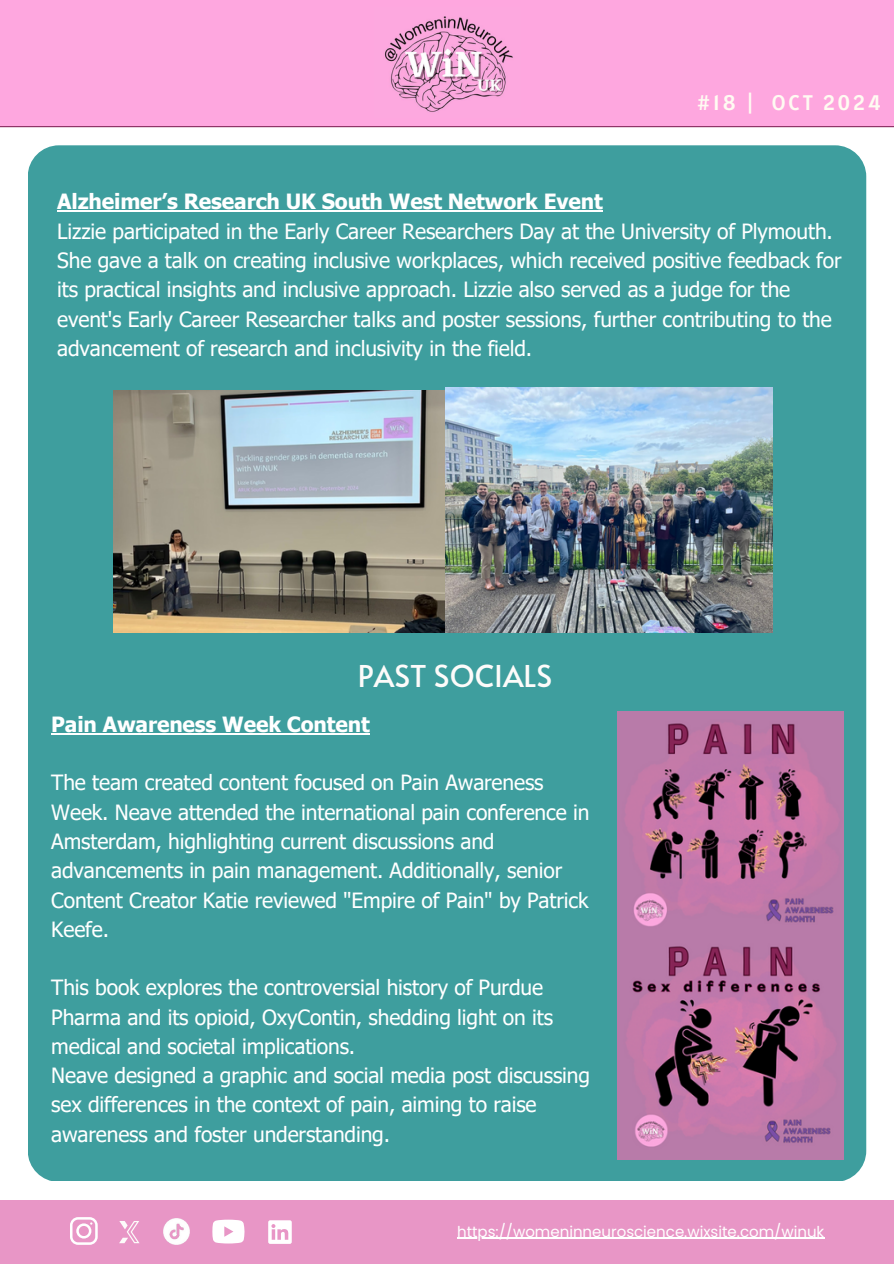
<style>
.page{position:relative;width:894px;height:1264px;background:#fff}
.page>*{position:absolute;margin:0;border:0;box-sizing:border-box;transform-origin:0 0}
.t1{font:30px "Alata";color:#fdfbfa}
.t2{font:21px/29.2px "Tahoma";letter-spacing:-.005em;color:#fff}
.t3{font:700 21px "Tahoma";letter-spacing:-.005em;color:#fff}
.t4{font:21px "Alatsi";letter-spacing:.145em;color:#fffbf2}
.t5{font:15px "Poppins";color:#fff}
.s1{font-weight:700}
</style>
<div class="page">
<hr style="left:0;top:126px;width:893px;height:1px;background:#87255b">
<div style="left:0;top:0;width:893px;height:125px;background:#fea7df"></div>
<div style="left:28px;top:145px;width:838px;height:1035px;background:#3e9e9e"></div>
<img style="left:384px;top:16px;width:129px;height:96px">
<div style="left:0;top:1200px;width:893px;height:63px;background:#e896c6"></div>
<svg style="left:119px;top:1221px;width:20px;height:22px"></svg>
<img style="left:163px;top:1218px;width:26px;height:26px">
<svg style="left:212px;top:1219px;width:32px;height:24px"></svg>
<svg style="left:268px;top:1220px;width:24px;height:23px"></svg>
<hr style="left:457px;top:1237px;width:367px;height:1px;background:#fff">
<svg style="left:70px;top:1217px;width:28px;height:27px"></svg>
<img style="left:617px;top:711px;width:225px;height:448px">
<hr style="left:51px;top:733px;width:318px;height:1px;background:#fff">
<img style="left:114px;top:390px;width:331px;height:242px">
<img style="left:445px;top:387px;width:327px;height:245px">
<hr style="left:57px;top:210px;width:545px;height:2px;background:#fff">
<p class="t4" style="left:697px;top:89px;width:185px">#18 | OCT 2024</p>
<p class="t2" style="left:57px;top:186px;width:785px"><span class="s1">Alzheimer’s Research UK South West Network Event<br></span>Lizzie participated in the Early Career Researchers Day at the University of Plymouth.<br>She gave a talk on creating inclusive workplaces, which received positive feedback for its practical insights and inclusive approach. Lizzie also served as a judge for the event's Early Career Researcher talks and poster sessions, further contributing to the advancement of research and inclusivity in the field.</p>
<h4 class="t1" style="left:358px;top:653px;width:196px">PAST SOCIALS</h4>
<h1 class="t3" style="left:51px;top:711px;width:320px">Pain Awareness Week Content</h1>
<h3 class="t2" style="left:51px;top:767px;width:539px">The team created content focused on Pain Awareness Week. Neave attended the international pain conference in Amsterdam, highlighting current discussions and advancements in pain management. Additionally, senior Content Creator Katie reviewed "Empire of Pain" by Patrick Keefe.</h3>
<h4 class="t2" style="left:51px;top:972px;width:540px">This book explores the controversial history of Purdue Pharma and its opioid, OxyContin, shedding light on its medical and societal implications.<br>Neave designed a graphic and social media post discussing sex differences in the context of pain, aiming to raise awareness and foster understanding.</h4>
<h4 class="t5" style="left:457px;top:1220px;width:368px">https://womeninneuroscience.wixsite.com/winuk</h4>
</div>
